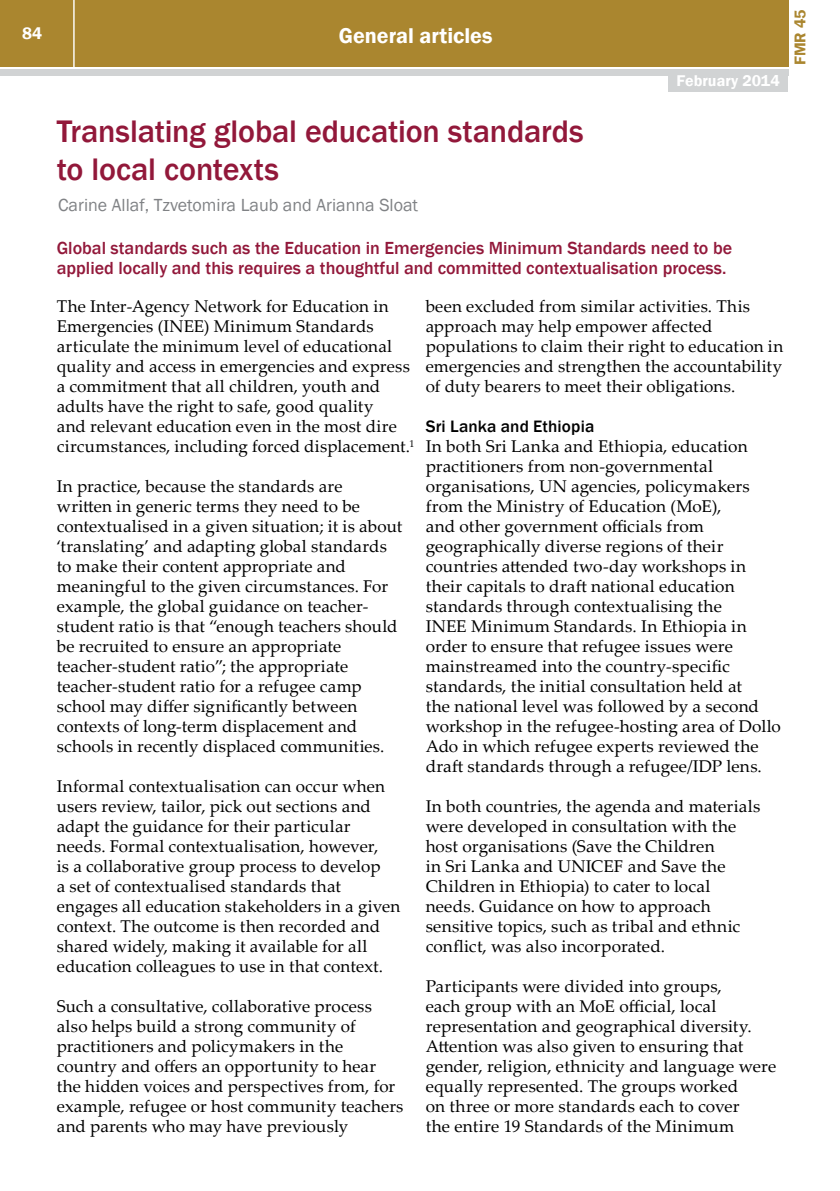
<style>
.page{position:relative;width:840px;height:1191px;background:#fff}
.page>*{position:absolute;margin:0;border:0;box-sizing:border-box;transform-origin:0 0}
.t1{font:500 32px/38px "Franklin Gothic";letter-spacing:-.005em;color:#92183a}
.t2{font:600 22px "Franklin Gothic";color:#fff}
.t3{font:500 18px/20px "Franklin Gothic";color:#92183a}
.t4{font:18px "Franklin Gothic";color:#808285}
.t5{font:17px/20px "Palatino Linotype";letter-spacing:.01em;color:#000}
.t6{font:500 17px "Franklin Gothic";letter-spacing:.01em;color:#000}
.t7{font:600 17px "Franklin Gothic";color:#fff}
.t8{font:600 16px "Franklin Gothic";color:#fff}
.t9{font:600 16px "Franklin Gothic";color:#aa862f}
</style>
<div class="page">
<div style="left:0;top:0;width:787px;height:66px;background:#aa862f"></div>
<div style="left:0;top:69px;width:787px;height:6px;background:#d1d3d4"></div>
<hr style="left:73px;top:0;width:2px;height:67px;background:#fff">
<div style="left:668px;top:74px;width:119px;height:18px;background:#d1d3d4"></div>
<p class="t7" style="left:22px;top:23px;width:22px">84</p>
<p class="t2" style="left:338px;top:22px;width:155px">General articles</p>
<p class="t8" style="left:676px;top:71px;width:105px">February 2014</p>
<p class="t9" style="left:789px;top:65px;width:57px;rotate:-90deg">FMR 45</p>
<h1 class="t1" style="left:57px;top:112px;width:528px">Translating global education standards to local contexts</h1>
<p class="t4" style="left:58px;top:194px;width:361px">Carine Allaf, Tzvetomira Laub and Arianna Sloat</p>
<p class="t3" style="left:57px;top:238px;width:676px">Global standards such as the Education in Emergencies Minimum Standards need to be applied locally and this requires a thoughtful and committed contextualisation process.</p>
<p class="t5" style="left:57px;top:296px;width:359px">The Inter-Agency Network for Education in Emergencies (INEE) Minimum Standards articulate the minimum level of educational quality and access in emergencies and express a commitment that all children, youth and adults have the right to safe, good quality<br>and relevant education even in the most dire circumstances, including forced displacement.<sup>1</sup></p>
<p class="t5" style="left:57px;top:476px;width:347px">In practice, because the standards are written in generic terms they need to be contextualised in a given situation; it is about ‘translating’ and adapting global standards to make their content appropriate and meaningful to the given circumstances. For example, the global guidance on teacher&shy;student ratio is that “enough teachers should be recruited to ensure an appropriate teacher-student ratio”; the appropriate teacher-student ratio for a refugee camp school may differ significantly between contexts of long-term displacement and schools in recently displaced communities.</p>
<p class="t5" style="left:57px;top:775px;width:345px">Informal contextualisation can occur when users review, tailor, pick out sections and adapt the guidance for their particular needs. Formal contextualisation, however,<br>is a collaborative group process to develop<br>a set of contextualised standards that engages all education stakeholders in a given context. The outcome is then recorded and shared widely, making it available for all education colleagues to use in that context.</p>
<p class="t5" style="left:57px;top:995px;width:348px">Such a consultative, collaborative process also helps build a strong community of practitioners and policymakers in the country and offers an opportunity to hear the hidden voices and perspectives from, for example, refugee or host community teachers and parents who may have previously</p>
<p class="t5" style="left:425px;top:295px;width:359px">been excluded from similar activities. This approach may help empower affected populations to claim their right to education in emergencies and strengthen the accountability of duty bearers to meet their obligations.</p>
<p class="t6" style="left:425px;top:416px;width:170px">Sri Lanka and Ethiopia</p>
<p class="t5" style="left:425px;top:436px;width:356px">In both Sri Lanka and Ethiopia, education practitioners from non-governmental organisations, UN agencies, policymakers from the Ministry of Education (MoE),<br>and other government officials from geographically diverse regions of their countries attended two-day workshops in their capitals to draft national education standards through contextualising the<br>INEE Minimum Standards. In Ethiopia in order to ensure that refugee issues were mainstreamed into the country-specific standards, the initial consultation held at<br>the national level was followed by a second workshop in the refugee-hosting area of Dollo Ado in which refugee experts reviewed the draft standards through a refugee/IDP lens.</p>
<p class="t5" style="left:425px;top:795px;width:336px">In both countries, the agenda and materials were developed in consultation with the host organisations (Save the Children<br>in Sri Lanka and UNICEF and Save the Children in Ethiopia) to cater to local needs. Guidance on how to approach sensitive topics, such as tribal and ethnic conflict, was also incorporated.</p>
<p class="t5" style="left:425px;top:975px;width:352px">Participants were divided into groups,<br>each group with an MoE official, local representation and geographical diversity.<br>Attention was also given to ensuring that gender, religion, ethnicity and language were equally represented. The groups worked<br>on three or more standards each to cover<br>the entire 19 Standards of the Minimum</p>
</div>
